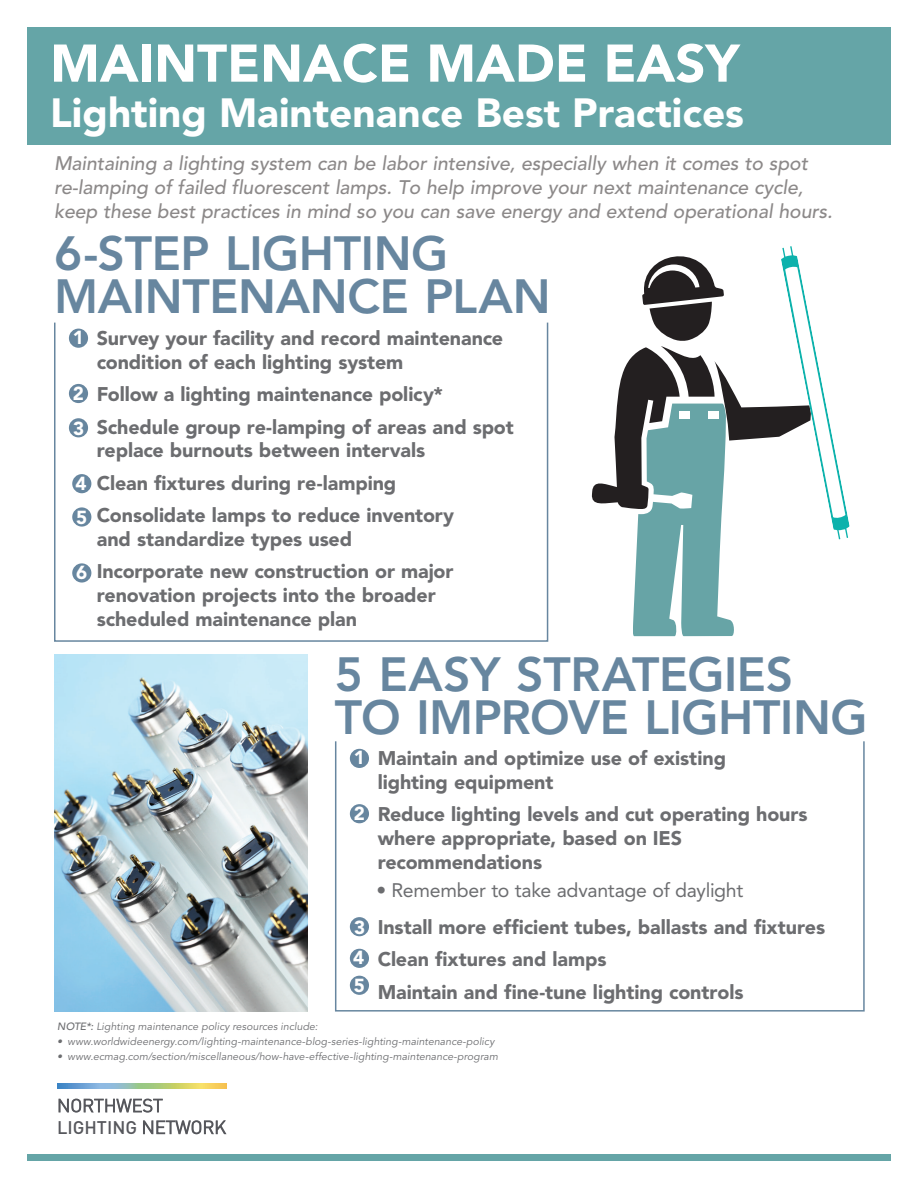
<style>
.page{position:relative;width:918px;height:1188px;background:#fff}
.page>*{position:absolute;margin:0;border:0;box-sizing:border-box;transform-origin:0 0}
.t1{font:900 52.5px "Avenir LT Std";color:#fff}
.t2{font:800 47.7px/42.9px "Avenir LT Std";letter-spacing:-.01em;color:#67869f}
.t3{font:900 40.5px "Avenir LT Std";color:#fff}
.t4{font:900 19.65px/32.5px "Avenir LT Std";letter-spacing:-.005em;color:#6c6d70}
.t5{font:italic 500 19.5px/24px "Avenir LT Std";letter-spacing:-.005em;color:#8c8989}
.t6{font:19.5px "Avenir LT Std";letter-spacing:-.015em;color:#6c6d70}
.t7{font:900 18.75px "Avenir LT Std";color:#fff}
.t8{font:500 18.15px "DINOT";color:#56575c}
.t9{font:italic 10.5px "Avenir LT Std";letter-spacing:.005em;color:#6c6d70}
.s1{font-weight:400}
.s2{font-weight:500}
.s3{font-weight:300}
</style>
<div class="page">
<div style="left:27px;top:1154px;width:864px;height:7px;background:#65a5a7"></div>
<div style="left:54px;top:322px;width:494px;height:320px;border:2px solid #67869f"></div>
<div style="left:335px;top:741px;width:530px;height:271px;border:2px solid #67869f"></div>
<div style="left:27px;top:27px;width:864px;height:118px;background:#65a5a7"></div>
<svg style="left:592px;top:246px;width:258px;height:390px"></svg>
<img style="left:54px;top:655px;width:254px;height:357px">
<svg style="left:59px;top:1099px;width:103px;height:13px"></svg>
<svg style="left:143px;top:1121px;width:83px;height:13px"></svg>
<svg style="left:57px;top:1083px;width:170px;height:5px"></svg>
<div style="left:69px;top:329px;width:19px;height:19px;background:#67869f;border-radius:50%"></div>
<div style="left:69px;top:418px;width:19px;height:19px;background:#67869f;border-radius:50%"></div>
<div style="left:72px;top:507px;width:19px;height:20px;background:#67869f;border-radius:50%"></div>
<div style="left:69px;top:384px;width:19px;height:19px;background:#67869f;border-radius:50%"></div>
<div style="left:72px;top:474px;width:19px;height:19px;background:#67869f;border-radius:50%"></div>
<div style="left:72px;top:563px;width:19px;height:20px;background:#67869f;border-radius:50%"></div>
<div style="left:350px;top:749px;width:19px;height:19px;background:#67869f;border-radius:50%"></div>
<div style="left:350px;top:917px;width:19px;height:19px;background:#67869f;border-radius:50%"></div>
<div style="left:350px;top:976px;width:19px;height:19px;background:#67869f;border-radius:50%"></div>
<div style="left:350px;top:804px;width:19px;height:19px;background:#67869f;border-radius:50%"></div>
<div style="left:350px;top:949px;width:19px;height:19px;background:#67869f;border-radius:50%"></div>
<h1 class="t1" style="left:50px;top:32px;width:691px">MAINTENACE MADE EASY</h1>
<h3 class="t3" style="left:50px;top:88px;width:695px">Lighting Maintenance Best Practices</h3>
<p class="t5" style="left:54px;top:151px;width:780px">Maintaining a lighting system can be labor intensive, especially when it comes to spot re-lamping of failed fluorescent lamps. To help improve your next maintenance cycle, keep these best practices in mind so you can save energy and extend operational hours.</p>
<h2 class="t2" style="left:54px;top:233px;width:498px">6-STEP LIGHTING<br>MAINTENANCE PLAN</h2>
<p class="t7" style="left:73px;top:326px;width:13px">1</p>
<p class="t7" style="left:73px;top:382px;width:13px">2</p>
<p class="t7" style="left:73px;top:417px;width:13px">3</p>
<p class="t7" style="left:76px;top:472px;width:13px">4</p>
<p class="t7" style="left:76px;top:506px;width:13px">5</p>
<p class="t7" style="left:76px;top:561px;width:13px">6</p>
<p class="t4" style="left:97px;top:326px;width:408px;line-height:23.7px">Survey your facility and record maintenance condition of each lighting system</p>
<p class="t4" style="left:97px;top:378px;width:419px">Follow a lighting maintenance policy*<br>Schedule group re-lamping of areas and spot</p>
<p class="t4" style="left:97px;top:434px;width:359px">replace burnouts between intervals<br>Clean fixtures during re-lamping<br>Consolidate lamps to reduce inventory</p>
<p class="t4" style="left:97px;top:523px;width:358px">and standardize types used<br>Incorporate new construction or major</p>
<p class="t4" style="left:97px;top:583px;width:340px;line-height:23.7px">renovation projects into the broader scheduled maintenance plan</p>
<h2 class="t2" style="left:335px;top:653px;width:534px">5 EASY STRATEGIES<br>TO IMPROVE LIGHTING</h2>
<p class="t4" style="left:378px;top:746px;width:350px;line-height:23.7px">Maintain and optimize use of existing lighting equipment</p>
<p class="t4" style="left:378px;top:803px;width:431px;line-height:23.7px;text-indent:-18px"><span class="s1">•</span> Reduce lighting levels and cut operating hours where appropriate, based on IES recommendations</p>
<p class="t7" style="left:354px;top:747px;width:13px">1</p>
<p class="t7" style="left:354px;top:802px;width:13px">2</p>
<p class="t7" style="left:354px;top:916px;width:13px">3</p>
<p class="t7" style="left:353px;top:946px;width:13px">4</p>
<p class="t7" style="left:354px;top:974px;width:13px">5</p>
<p class="t6" style="left:376px;top:879px;width:368px">• Remember to take advantage of daylight</p>
<p class="t4" style="left:378px;top:910px;width:449px">Install more efficient tubes, ballasts and fixtures<br>Clean fixtures and lamps<br>Maintain and fine-tune lighting controls</p>
<p class="t9" style="left:57px;top:1020px;width:262px"><span class="s2">NOTE*:</span> Lighting maintenance policy resources include:</p>
<p class="t9" style="left:57px;top:1035px;width:439px">• www.worldwideenergy.com/lighting-maintenance-blog-series-lighting-maintenance-policy</p>
<p class="t9" style="left:57px;top:1050px;width:442px">• www.ecmag.com/section/miscellaneous/how-have-effective-lighting-maintenance-program</p>
<p class="t8" style="left:57px;top:1115px;width:170px">LIGHTING <span class="s3">NETWORK</span></p>
</div>
